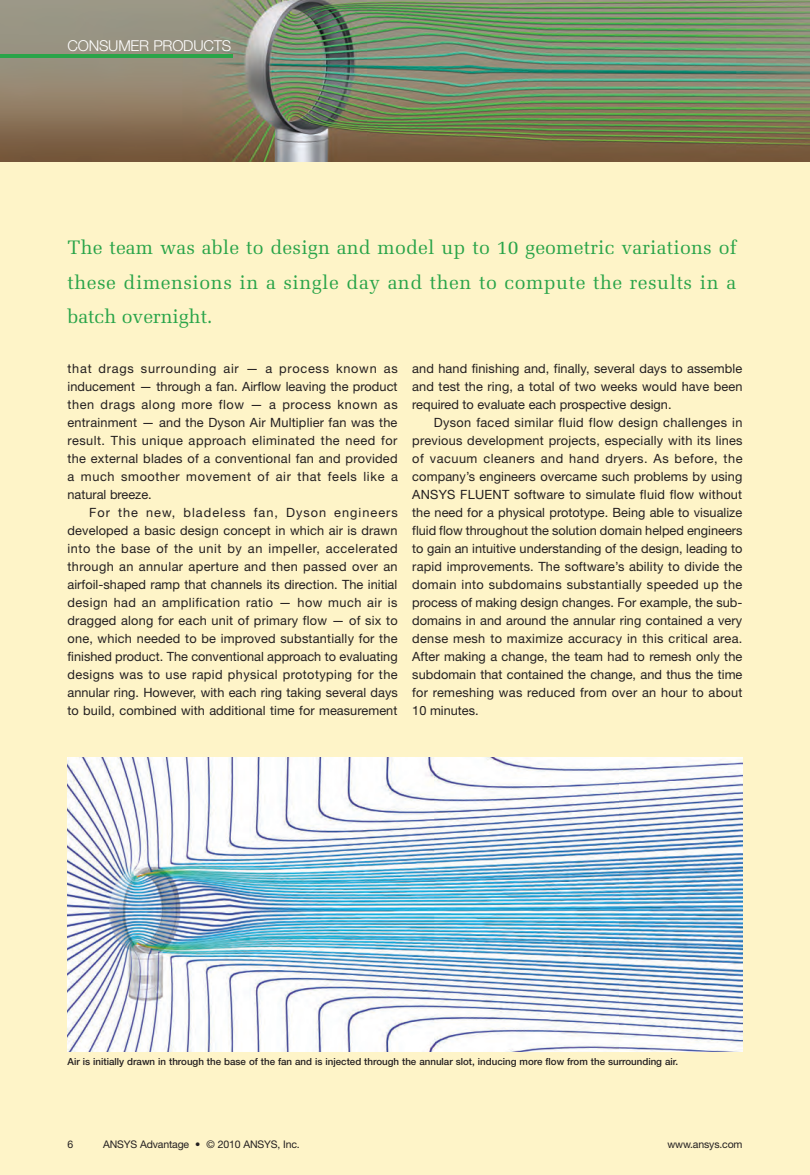
<style>
.page{position:relative;width:810px;height:1175px;background:#fff}
.page>*{position:absolute;margin:0;border:0;box-sizing:border-box;transform-origin:0 0}
.t1{font:19.5px/34.5px "Melior";letter-spacing:.025em;color:#29a449;text-align:justify}
.t2{font:300 15px "Helvetica Neue LT Pro";letter-spacing:-.015em;color:#fff}
.t3{font:12.75px/18px "Helvetica Neue LT Pro";letter-spacing:.005em;color:#231f20;text-align:justify}
.t4{font:10.5px "Helvetica Neue LT Pro";letter-spacing:-.015em;color:#231f20}
.t5{font:500 9.75px "Helvetica Neue LT Pro";color:#231f20}
</style>
<div class="page">
<div style="left:0;top:160px;width:810px;height:1014px;background:#fef4c8"></div>
<img style="left:0;top:0;width:810px;height:161px">
<hr style="left:0;top:55px;width:232px;height:3px;background:#29a449">
<img style="left:68px;top:757px;width:674px;height:294px">
<p class="t2" style="left:68px;top:37px;width:165px">CONSUMER PRODUCTS</p>
<h1 class="t1" style="left:68px;top:230px;width:670px">The team was able to design and model up to 10 geometric variations of these dimensions in a single day and then to compute the results in a batch overnight.</h1>
<p class="t3" style="left:68px;top:359px;width:332px">that drags surrounding air — a process known as inducement — through a fan. Airflow leaving the product then drags along more flow — a process known as entrainment — and the Dyson Air Multiplier fan was the result. This unique approach eliminated the need for the external blades of a conventional fan and provided a much smoother movement of air that feels like a natural breeze.</p>
<p class="t3" style="left:68px;top:503px;width:332px;text-indent:22px">For the new, bladeless fan, Dyson engineers developed a basic design concept in which air is drawn into the base of the unit by an impeller, accelerated through an annular aperture and then passed over an airfoil-shaped ramp that channels its direction. The initial design had an amplification ratio — how much air is dragged along for each unit of primary flow — of six to one, which needed to be improved substantially for the finished product. The conventional approach to evaluating designs was to use rapid physical prototyping for the annular ring. However, with each ring taking several days to build, combined with additional time for measurement</p>
<p class="t3" style="left:412px;top:359px;width:332px">and hand finishing and, finally, several days to assemble and test the ring, a total of two weeks would have been required to evaluate each prospective design.</p>
<p class="t3" style="left:412px;top:413px;width:332px;text-indent:22px">Dyson faced similar fluid flow design challenges in previous development projects, especially with its lines of vacuum cleaners and hand dryers. As before, the company’s engineers overcame such problems by using ANSYS FLuENT software to simulate fluid flow without the need for a physical prototype. Being able to visualize fluid flow throughout the solution domain helped engineers to gain an intuitive understanding of the design, leading to rapid improvements. The software’s ability to divide the domain into subdomains substantially speeded up the process of making design changes. For example, the sub&shy;domains in and around the annular ring contained a very dense mesh to maximize accuracy in this critical area.<br>After making a change, the team had to remesh only the subdomain that contained the change, and thus the time for remeshing was reduced from over an hour to about 10 minutes.</p>
<p class="t5" style="left:68px;top:1055px;width:612px">Air is initially drawn in through the base of the fan and is injected through the annular slot, inducing more flow from the surrounding air.</p>
<p class="t4" style="left:67px;top:1138px;width:7px">6</p>
<p class="t4" style="left:103px;top:1137px;width:198px">ANSYS Advantage • © 2010 Ansys, Inc.</p>
<p class="t4" style="left:667px;top:1137px;width:77px">www.ansys.com</p>
</div>
